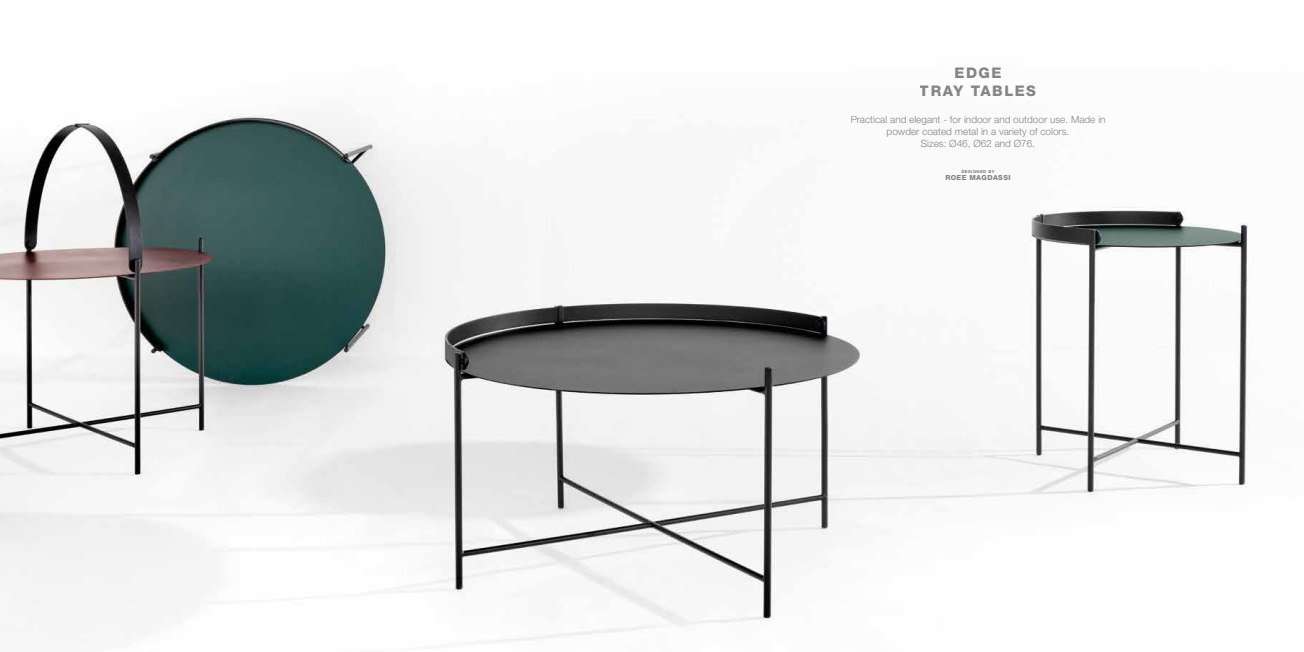
<style>
.page{position:relative;width:1304px;height:652px;background:#fff}
.page>*{position:absolute;margin:0;border:0;box-sizing:border-box;transform-origin:0 0}
.t1{font:800 14.6px/17.9px "Helvetica Neue LT Pro";letter-spacing:.1em;color:#878787;text-align:center}
.t2{font:300 10px/12px "Helvetica Neue LT Pro";color:#878787;text-align:center}
.t3{font:800 7px "Helvetica Neue LT Pro";letter-spacing:.05em;color:#878787}
.t4{font:800 4.1px "Helvetica Neue LT Pro";letter-spacing:.1em;color:#878787}
</style>
<div class="page">
<img style="left:0;top:113px;width:1249px;height:530px">
<h1 class="t1" style="left:920px;top:64px;width:118px">EDGE<br>TRAY TABLES</h1>
<p class="t2" style="left:850px;top:114px;width:257px">Practical and elegant - for indoor and outdoor use. Made in powder coated metal in a variety of colors.<br>Sizes: Ø46, Ø62 and Ø76.</p>
<p class="t4" style="left:961px;top:169px;width:35px">DESIGNED BY</p>
<p class="t3" style="left:945px;top:174px;width:67px">ROEE MAGDASSI</p>
</div>
